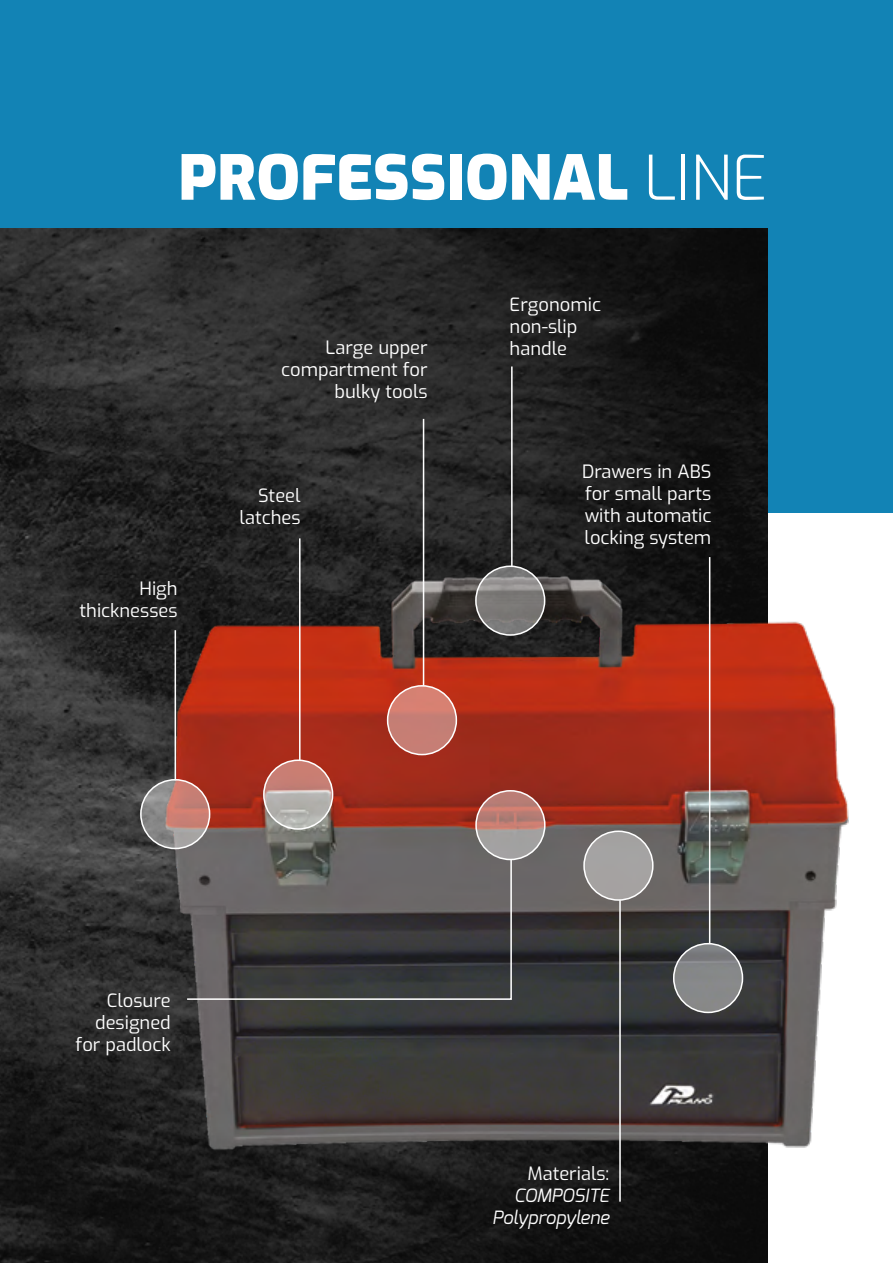
<style>
.page{position:relative;width:893px;height:1263px;background:#fff}
.page>*{position:absolute;margin:0;border:0;box-sizing:border-box;transform-origin:0 0}
.t1{font:900 61.5px "Exo";color:#fff}
.t2{font:18.3px/22px "Exo";color:#fff;text-align:right}
.t3{font:italic 18.3px/22px "Exo";color:#fff;text-align:right}
.s1{font-weight:300}
</style>
<div class="page">
<div style="left:0;top:0;width:893px;height:512px;background:#1283b5"></div>
<img style="left:0;top:229px;width:767px;height:1034px">
<img style="left:106px;top:545px;width:743px;height:648px">
<div style="left:673px;top:943px;width:70px;height:70px;border:2px solid #fff;border-radius:50%"></div>
<div style="left:387px;top:685px;width:70px;height:70px;border:2px solid #fff;border-radius:50%"></div>
<hr style="left:709px;top:557px;width:1px;height:387px;background:#fff">
<hr style="left:299px;top:538px;width:2px;height:222px;background:#fff">
<hr style="left:175px;top:630px;width:1px;height:150px;background:#fff">
<hr style="left:511px;top:366px;width:2px;height:200px;background:#fff">
<hr style="left:423px;top:419px;width:1px;height:267px;background:#fff">
<svg style="left:674px;top:944px;width:68px;height:68px;background:#87898a"></svg>
<svg style="left:264px;top:760px;width:69px;height:69px;background:#c1a39d"></svg>
<svg style="left:141px;top:780px;width:69px;height:68px;background:#af8d87"></svg>
<svg style="left:476px;top:566px;width:69px;height:69px;background:#878584"></svg>
<svg style="left:388px;top:686px;width:68px;height:68px;background:#cd8277"></svg>
<div style="left:583px;top:830px;width:71px;height:71px;border:2px solid #fff;border-radius:50%"></div>
<hr style="left:619px;top:900px;width:2px;height:302px;background:#fff">
<svg style="left:584px;top:831px;width:69px;height:69px;background:#a9a7a6"></svg>
<svg style="left:476px;top:791px;width:69px;height:68px;background:#b5908b"></svg>
<svg style="left:186px;top:858px;width:327px;height:143px;background:#4f4e4f"></svg>
<hr style="left:0;top:43px;width:1px;height:30px;background:#3c3c3b">
<h1 class="t1" style="left:178px;top:130px;width:591px">PROFESSIONAL <span class="s1">LINE</span></h1>
<p class="t2" style="left:510px;top:292px;width:93px;text-align:left">Ergonomic non-slip</p>
<p class="t2" style="left:80px;top:577px;width:100px">High thicknesses</p>
<p class="t2" style="left:326px;top:336px;width:104px">Large upper</p>
<p class="t2" style="left:510px;top:336px;width:59px">handle</p>
<p class="t2" style="left:281px;top:358px;width:148px">compartment for bulky tools</p>
<p class="t2" style="left:240px;top:483px;width:62px">Steel latches</p>
<p class="t2" style="left:582px;top:459px;width:131px;text-align:justify">Drawers in ABS for small parts with automatic locking system</p>
<p class="t2" style="left:76px;top:988px;width:97px">Closure designed for padlock</p>
<p class="t2" style="left:528px;top:1161px;width:83px">Materials:</p>
<p class="t3" style="left:492px;top:1184px;width:119px">COMPOSITE<br>Polypropylene</p>
</div>
